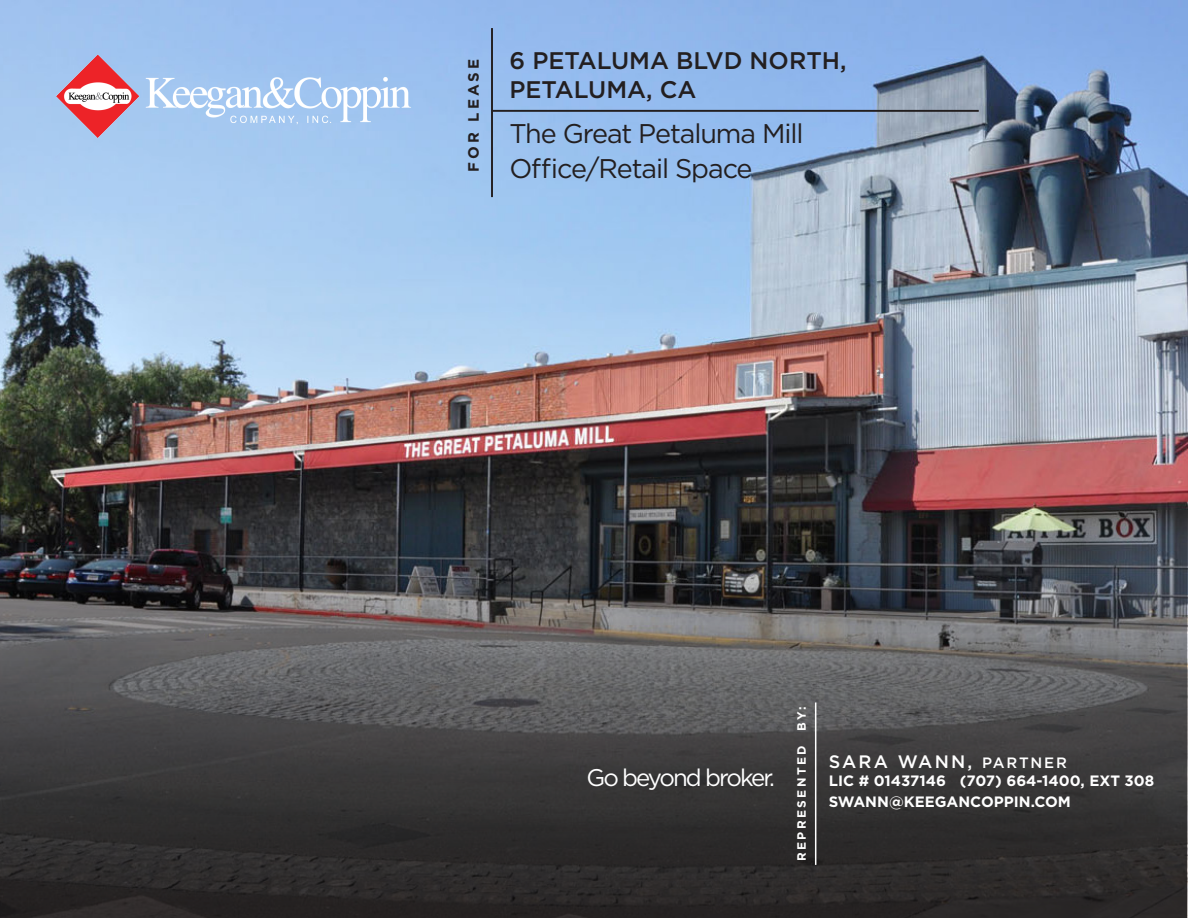
<style>
.page{position:relative;width:1188px;height:918px;background:#fff}
.page>*{position:absolute;margin:0;border:0;box-sizing:border-box;transform-origin:0 0}
.t1{font:27px/34.2px "Gotham";letter-spacing:-.04em;color:#231f20}
.t2{font:500 24px/28.8px "Gotham";color:#231f20}
.t3{font:24px "Gotham";letter-spacing:-.08em;color:#fff}
.t4{font:500 18px "Gotham";letter-spacing:.12em;color:#fff}
.t5{font:700 15px/21px "Gotham";color:#fff}
.t6{font:700 15px "Gotham";letter-spacing:.2em;color:#231f20}
.t7{font:700 12px "Gotham";letter-spacing:.2em;color:#fff}
.s1{font-size:15px}
</style>
<div class="page">
<img style="left:0;top:0;width:1188px;height:918px">
<svg style="left:0;top:500px;width:1186px;height:418px;background:#434143"></svg>
<hr style="left:815px;top:702px;width:1px;height:163px;background:#fff">
<hr style="left:493px;top:110px;width:486px;height:2px;background:#231f20">
<hr style="left:491px;top:28px;width:2px;height:169px;background:#231f20">
<img style="left:57px;top:54px;width:369px;height:84px">
<p class="t6" style="left:464px;top:172px;width:114px;rotate:-90deg">FOR LEASE</p>
<h2 class="t2" style="left:509px;top:46px;width:339px">6 PETALUMA BLVD NORTH,<br>PETALUMA, CA</h2>
<h1 class="t1" style="left:509px;top:116px;width:296px">The Great Petaluma Mill<br>Office/Retail Space</h1>
<h2 class="t3" style="left:586px;top:762px;width:190px">Go beyond broker.</h2>
<p class="t7" style="left:794px;top:861px;width:157px;rotate:-90deg">REPRESENTED BY:</p>
<p class="t4" style="left:829px;top:750px;width:240px">SARA WANN, <span class="s1">PARTNER</span></p>
<p class="t5" style="left:829px;top:770px;width:327px">LIC # 01437146 (707) 664-1400, EXT 308<br>SWANN@KEEGANCOPPIN.COM</p>
</div>
